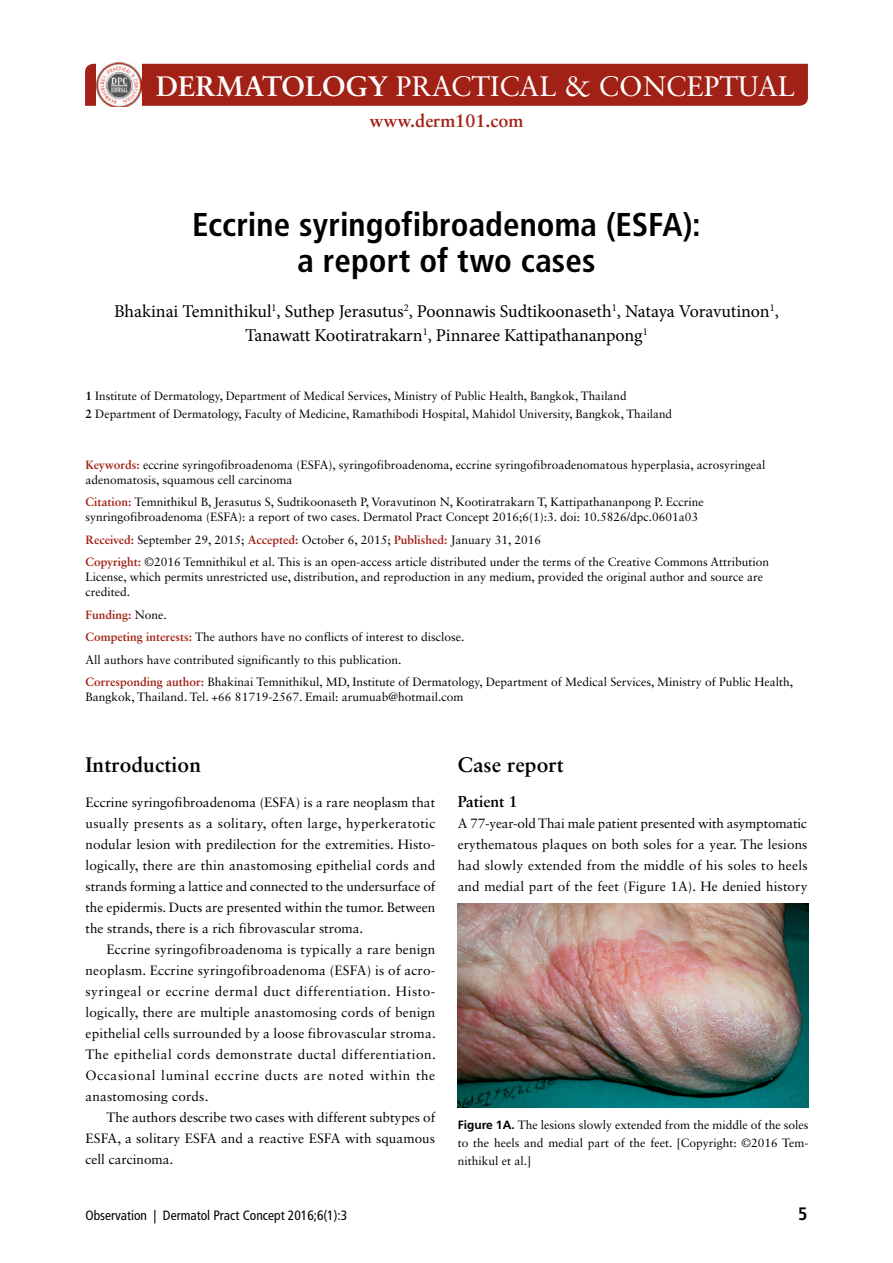
<style>
.page{position:relative;width:893px;height:1263px;background:#fff}
.page>*{position:absolute;margin:0;border:0;box-sizing:border-box;transform-origin:0 0}
.T1{font:700 condensed 33px/36px "Frutiger LT Std";color:#000;text-align:center}
.t1{font:28.2px "Sabon LT Std";color:#fff}
.t2{font:700 21px "Sabon LT Std";letter-spacing:.005em;color:#000}
.A{font:18px/24px "Minion Pro";letter-spacing:-.005em;color:#000;text-align:center}
.t3{font:700 18px "Sabon LT Std";color:#a12116}
.t4{font:700 condensed 18px "Frutiger LT Std";color:#000}
.H2_under_H1{font:700 15.75px "Sabon LT Std";color:#000}
.FL{font:13.5px/21px "Sabon LT Std";letter-spacing:.01em;color:#000;text-align:justify}
.t5{font:condensed 13.5px "Frutiger LT Std";color:#000}
.KeyWords_etc{font:12px/15px "Sabon LT Std";color:#000}
.author_info{font:12px "Sabon LT Std";color:#000}
.KeyWords_etc_1st{font:12px/15px "Sabon LT Std";color:#000}
.Figure_legend{font:12px/18px "Sabon LT Std";color:#000;text-align:justify}
.KeyWords_etc_black{font:12px "Sabon LT Std";color:#000}
.KeyWords_etc-2{font:700 12px "Sabon LT Std";color:#a12116}
.s1{font-weight:700}
.s2{font-weight:700;color:#a12116}
.s3{font-weight:400;color:#000}
.s4{font-family:"Frutiger LT Std";font-weight:700}
</style>
<div class="page">
<div style="left:85px;top:64px;width:723px;height:42px;background:#a12116"></div>
<img style="left:96px;top:63px;width:45px;height:44px">
<img style="left:458px;top:903px;width:350px;height:205px">
<h2 class="t1" style="left:156px;top:69px;width:640px"><span class="s1">DERMATOLOGY</span> PRACTICAL &amp; CONCEPTUAL</h2>
<h3 class="t3" style="left:370px;top:109px;width:155px">www.derm101.com</h3>
<p class="T1" style="left:192px;top:207px;width:510px">Eccrine syringofibroadenoma (ESFA): a report of two cases</p>
<p class="A" style="left:114px;top:300px;width:666px">Bhakinai Temnithikul<sup>1</sup>, Suthep Jerasutus<sup>2</sup>, Poonnawis Sudtikoonaseth<sup>1</sup>, Nataya Voravutinon<sup>1</sup>,<br>Tanawatt Kootiratrakarn<sup>1</sup>, Pinnaree Kattipathananpong<sup>1</sup></p>
<p class="author_info" style="left:86px;top:388px;width:543px"><span class="s1">1</span> Institute of Dermatology, Department of Medical Services, Ministry of Public Health, Bangkok, Thailand</p>
<p class="author_info" style="left:86px;top:406px;width:588px"><span class="s1">2</span> Department of Dermatology, Faculty of Medicine, Ramathibodi Hospital, Mahidol University, Bangkok, Thailand</p>
<p class="KeyWords_etc_1st" style="left:86px;top:457px;width:681px"><span class="s2">Keywords:</span> eccrine syringofibroadenoma (ESFA), syringofibroadenoma, eccrine syringofibroadenomatous hyperplasia, acrosyringeal adenomatosis, squamous cell carcinoma</p>
<p class="KeyWords_etc" style="left:86px;top:494px;width:620px"><span class="s2">Citation:</span> Temnithikul B, Jerasutus S, Sudtikoonaseth P, Voravutinon N, Kootiratrakarn T, Kattipathananpong P. Eccrine synringofibroadenoma (ESFA): a report of two cases. Dermatol Pract Concept 2016;6(1):3. doi: 10.5826/dpc.0601a03</p>
<p class="KeyWords_etc" style="left:86px;top:532px;width:457px"><span class="s2">Received:</span> September 29, 2015; <span class="s2">Accepted:</span> October 6, 2015; <span class="s2">Published:</span> January 31, 2016</p>
<p class="KeyWords_etc" style="left:86px;top:554px;width:685px"><span class="s2">Copyright:</span> ©2016 Temnithikul et al. This is an open-access article distributed under the terms of the Creative Commons Attribution<br>License, which permits unrestricted use, distribution, and reproduction in any medium, provided the original author and source are credited.</p>
<p class="KeyWords_etc-2" style="left:86px;top:607px;width:83px">Funding: <span class="s3">None.</span></p>
<p class="KeyWords_etc" style="left:86px;top:629px;width:380px"><span class="s2">Competing interests:</span> The authors have no conflicts of interest to disclose.</p>
<p class="KeyWords_etc_black" style="left:86px;top:652px;width:318px">All authors have contributed significantly to this publication.</p>
<p class="KeyWords_etc" style="left:86px;top:674px;width:709px"><span class="s2">Corresponding author:</span> Bhakinai Temnithikul, MD, Institute of Dermatology, Department of Medical Services, Ministry of Public Health,<br>Bangkok, Thailand. Tel. +66 81719-2567. Email: arumuab@hotmail.com</p>
<h1 class="t2" style="left:86px;top:752px;width:117px">Introduction</h1>
<p class="FL" style="left:86px;top:791px;width:351px">Eccrine syringofibroadenoma (ESFA) is a rare neoplasm that usually presents as a solitary, often large, hyperkeratotic nodular lesion with predilection for the extremities. Histo&shy;logically, there are thin anastomosing epithelial cords and strands forming a lattice and connected to the undersurface of the epidermis. Ducts are presented within the tumor. Between the strands, there is a rich fibrovascular stroma.</p>
<p class="FL" style="left:86px;top:938px;width:352px;text-indent:21px">Eccrine syringofibroadenoma is typically a rare benign neoplasm. Eccrine syringofibroadenoma (ESFA) is of acro&shy;syringeal or eccrine dermal duct differentiation. Histo&shy;logically, there are multiple anastomosing cords of benign epithelial cells surrounded by a loose fibrovascular stroma.<br>The epithelial cords demonstrate ductal differentiation.<br>Occasional luminal eccrine ducts are noted within the anastomosing cords.</p>
<p class="FL" style="left:86px;top:1106px;width:351px;text-indent:21px">The authors describe two cases with different subtypes of ESFA, a solitary ESFA and a reactive ESFA with squamous cell carcinoma.</p>
<h1 class="t2" style="left:458px;top:752px;width:108px">Case report</h1>
<p class="H2_under_H1" style="left:458px;top:791px;width:61px">Patient 1</p>
<p class="FL" style="left:458px;top:812px;width:351px">A 77-year-old Thai male patient presented with asymptomatic erythematous plaques on both soles for a year. The lesions had slowly extended from the middle of his soles to heels and medial part of the feet (Figure 1A). He denied history</p>
<p class="Figure_legend" style="left:458px;top:1115px;width:352px"><span class="s4">Figure 1A.</span> The lesions slowly extended from the middle of the soles to the heels and medial part of the feet. [Copyright: ©2016 Tem&shy;nithikul et al.]</p>
<p class="t5" style="left:86px;top:1208px;width:263px">Observation | Dermatol Pract Concept 2016;6(1):3</p>
<p class="t4" style="left:798px;top:1203px;width:11px">5</p>
</div>
